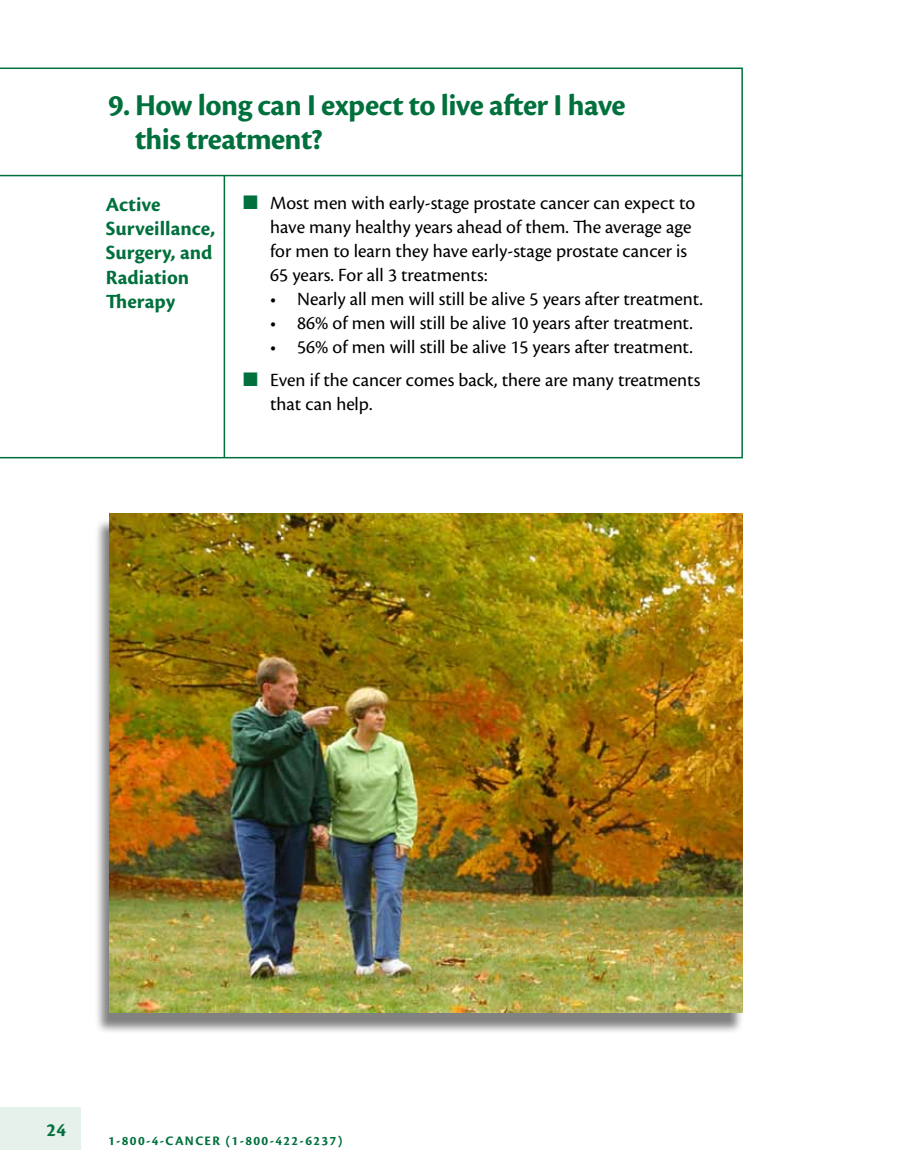
<style>
.page{position:relative;width:905px;height:1175px;background:#fff}
.page>*{position:absolute;margin:0;border:0;box-sizing:border-box;transform-origin:0 0}
.t1{font:700 31.5px/34.5px "Cronos Pro";letter-spacing:-.02em;color:#00703c}
.t2{font:700 21px/24px "Cronos Pro";color:#00703c}
.t3{font:19.5px/24px "Cronos Pro";color:#000}
.t4{font:700 19.5px "Cronos Pro";color:#00703c}
.t5{font:700 13.5px "Cronos Pro";letter-spacing:.1em;color:#00703c}
.s1{color:#00703c}
</style>
<div class="page">
<div style="left:0;top:1107px;width:81px;height:42px;background:#e6f1ec"></div>
<svg style="left:0;top:68px;width:742px;height:390px"></svg>
<hr style="left:224px;top:176px;width:1px;height:282px;background:#00703c">
<div style="left:94px;top:518px;width:649px;height:516px;background:#000;opacity:.5"></div>
<img style="left:110px;top:513px;width:632px;height:499px">
<h1 class="t1" style="left:135px;top:88px;width:492px;text-indent:-27px">9. How long can I expect to live after I have this treatment?</h1>
<p class="t2" style="left:106px;top:193px;width:111px">Active<br>Surveillance,<br>Surgery, and<br>Radiation<br>Therapy</p>
<p class="t3" style="left:270px;top:191px;width:426px;text-indent:-27px"><span class="s1">■</span> Most men with early-stage prostate cancer can expect to have many healthy years ahead of them. The average age for men to learn they have early-stage prostate cancer is 65 years. For all 3 treatments:</p>
<p class="t3" style="left:270px;top:287px;width:434px">• Nearly all men will still be alive 5 years after treatment.</p>
<p class="t3" style="left:270px;top:311px;width:424px">• 86% of men will still be alive 10 years after treatment.</p>
<p class="t3" style="left:270px;top:335px;width:424px">• 56% of men will still be alive 15 years after treatment.</p>
<p class="t3" style="left:270px;top:368px;width:432px;text-indent:-27px"><span class="s1">■</span> Even if the cancer comes back, there are many treatments that can help.</p>
<p class="t4" style="left:47px;top:1118px;width:21px">24</p>
<p class="t5" style="left:108px;top:1133px;width:236px">1-800-4-CANCER (1-800-422-6237)</p>
</div>
